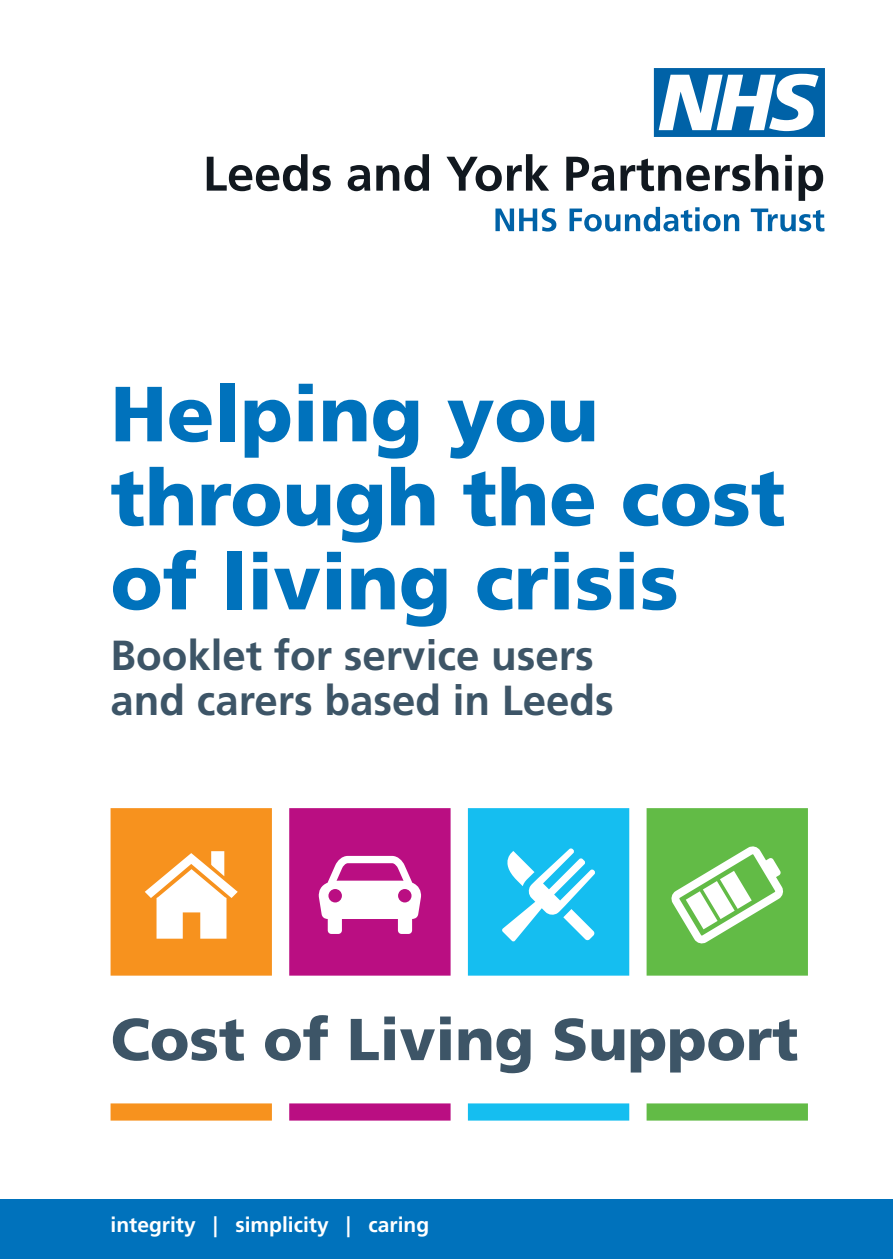
<style>
.page{position:relative;width:893px;height:1259px;background:#fff}
.page>*{position:absolute;margin:0;border:0;box-sizing:border-box;transform-origin:0 0}
.t1{font:900 78px/84px "Frutiger LT Std";color:#0072bc}
.t2{font:700 42px/45px "Frutiger LT Std";color:#3d5567}
.t3{font:700 21px "Frutiger LT Std";color:#fff}
</style>
<div class="page">
<div style="left:0;top:1199px;width:893px;height:60px;background:#0072bc"></div>
<svg style="left:495px;top:207px;width:329px;height:24px"></svg>
<svg style="left:207px;top:154px;width:616px;height:47px"></svg>
<svg style="left:654px;top:68px;width:171px;height:69px"></svg>
<div style="left:647px;top:1103px;width:161px;height:17px;background:#62bb46"></div>
<div style="left:111px;top:1103px;width:161px;height:17px;background:#f7921e"></div>
<svg style="left:289px;top:1103px;width:162px;height:17px;background:#bc1585"></svg>
<div style="left:468px;top:1103px;width:161px;height:17px;background:#15bef0"></div>
<svg style="left:111px;top:808px;width:161px;height:167px"></svg>
<svg style="left:289px;top:808px;width:162px;height:167px"></svg>
<svg style="left:468px;top:808px;width:161px;height:167px;background:#2fc5f1"></svg>
<svg style="left:647px;top:808px;width:161px;height:167px;background:#79c562"></svg>
<svg style="left:113px;top:1018px;width:131px;height:42px"></svg>
<svg style="left:265px;top:1015px;width:63px;height:45px"></svg>
<svg style="left:351px;top:1016px;width:100px;height:44px"></svg>
<svg style="left:459px;top:1028px;width:72px;height:45px"></svg>
<svg style="left:555px;top:1018px;width:69px;height:42px"></svg>
<svg style="left:631px;top:1019px;width:166px;height:53px"></svg>
<h1 class="t1" style="left:111px;top:372px;width:676px">Helping you through the cost of living crisis</h1>
<p class="t2" style="left:111px;top:632px;width:505px">Booklet for service users and carers based in Leeds</p>
<p class="t3" style="left:111px;top:1212px;width:320px">integrity | simplicity | caring</p>
</div>
